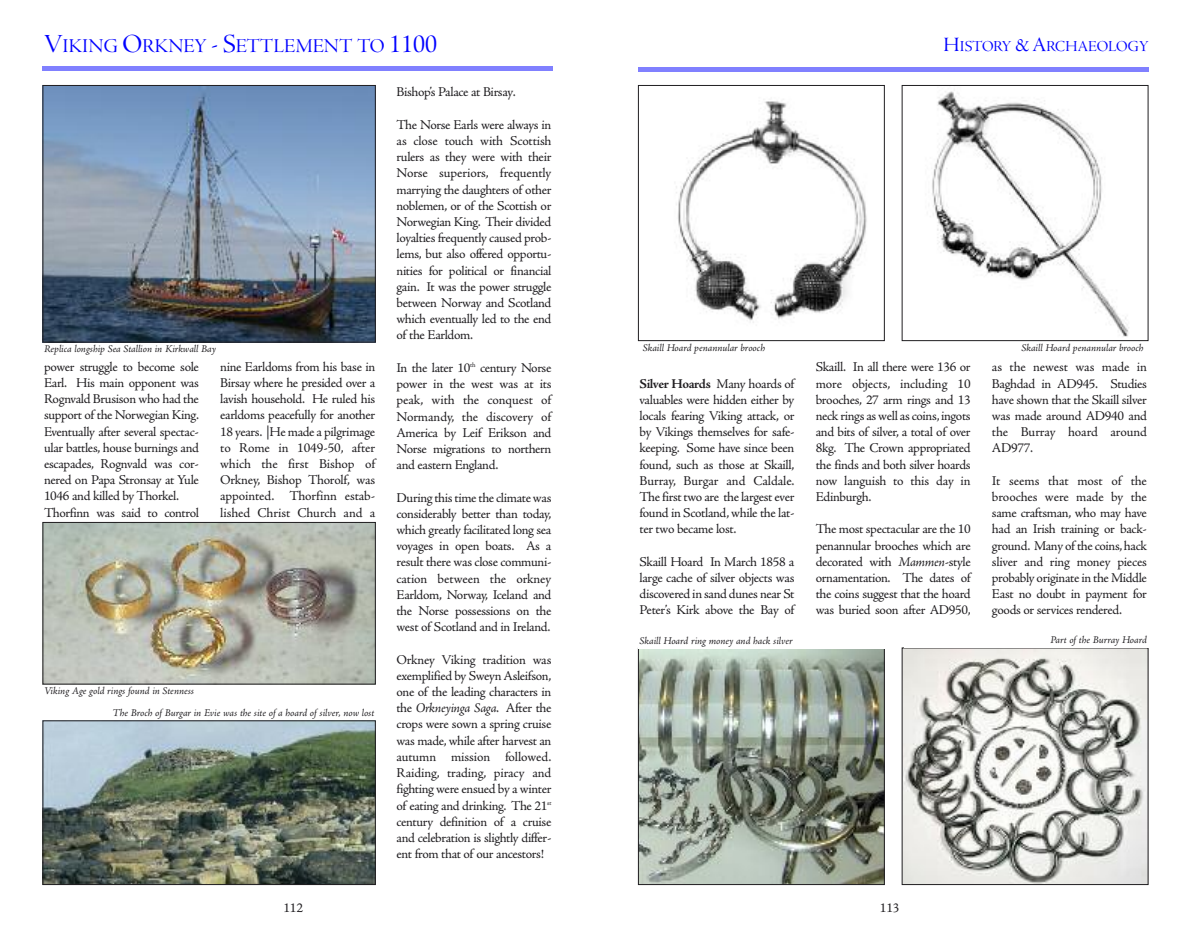
<style>
.page{position:relative;width:1191px;height:936px;background:#fff}
.page>*{position:absolute;margin:0;border:0;box-sizing:border-box;transform-origin:0 0}
.t1{font:20.25px "Adobe Jenson Pro Disp";color:#00f}
.t2{font:15.75px "Adobe Jenson Pro Disp";color:#00f}
.t3{font:13.5px/16.2px "Adobe Jenson Pro";letter-spacing:-.025em;color:#201e21;text-align:justify}
.t4{font:italic 10.5px "Adobe Jenson Pro";letter-spacing:-.005em;color:#201e21}
.s1{font-size:27px}
.s2{font-style:italic}
.s3{font-size:21px}
.s4{font-weight:700}
</style>
<div class="page">
<hr style="left:638px;top:68px;width:510px;height:4px;background:#8080ff">
<img style="left:932px;top:91px;width:197px;height:246px">
<div style="left:901px;top:85px;width:247px;height:256px;border:1px solid #201e21"></div>
<img style="left:903px;top:649px;width:243px;height:233px">
<hr style="left:43px;top:67px;width:510px;height:4px;background:#8080ff">
<img style="left:45px;top:87px;width:329px;height:253px">
<div style="left:43px;top:85px;width:333px;height:257px;border:1px solid #201e21"></div>
<img style="left:45px;top:722px;width:329px;height:160px">
<div style="left:43px;top:720px;width:333px;height:164px;border:1px solid #201e21"></div>
<img style="left:676px;top:101px;width:191px;height:222px">
<div style="left:638px;top:85px;width:246px;height:256px;border:1px solid #201e21"></div>
<img style="left:640px;top:650px;width:242px;height:232px">
<div style="left:638px;top:648px;width:246px;height:236px;border:1px solid #201e21"></div>
<img style="left:45px;top:524px;width:329px;height:158px">
<div style="left:43px;top:522px;width:333px;height:162px;border:1px solid #201e21"></div>
<h1 class="t1" style="left:44px;top:38px;width:394px"><span class="s1">V</span>IKING <span class="s1">O</span>RKNEY <span class="s1">- S</span>ETTLEMENT TO <span class="s1">1100</span></h1>
<p class="t4" style="left:44px;top:344px;width:173px">Replica longship Sea Stallion in Kirkwall Bay</p>
<p class="t3" style="left:44px;top:360px;width:156px;text-align:left">power struggle to become sole<br>Earl. His main opponent was<br>Rognvald Brusison who had the support of the Norwegian King.<br>Eventually after several spectac&shy;ular battles, house burnings and escapades, Rognvald was cor&shy;nered on Papa Stronsay at Yule<br>1046 and killed by Thorkel.<br>Thorfinn was said to control</p>
<p class="t3" style="left:220px;top:360px;width:156px">nine Earldoms from his base in Birsay where he presided over a lavish household. He ruled his earldoms peacefully for another 18 years. |He made a pilgrimage to Rome in 1049-50, after which the first Bishop of Orkney, Bishop Thorolf, was appointed. Thorfinn estab&shy;lished Christ Church and a</p>
<p class="t4" style="left:44px;top:686px;width:152px">Viking Age gold rings found in Stenness</p>
<p class="t4" style="left:112px;top:708px;width:263px">The Broch of Burgar in Evie was the site of a hoard of silver, now lost</p>
<p class="t3" style="left:283px;top:900px;width:21px">112</p>
<p class="t3" style="left:396px;top:85px;width:121px">Bishop’s Palace at Birsay.</p>
<p class="t3" style="left:396px;top:118px;width:156px">The Norse Earls were always in as close touch with Scottish rulers as they were with their Norse superiors, frequently marrying the daughters of other noblemen, or of the Scottish or Norwegian King. Their divided loyalties frequently caused prob&shy;lems, but also offered opportu&shy;nities for political or financial gain. It was the power struggle between Norway and Scotland which eventually led to the end of the Earldom.</p>
<p class="t3" style="left:396px;top:361px;width:156px">In the later 10<sup>th</sup> century Norse power in the west was at its peak, with the conquest of Normandy, the discovery of America by Leif Erikson and Norse migrations to northern and eastern England.</p>
<p class="t3" style="left:396px;top:490px;width:156px">During this time the climate was considerably better than today, which greatly facilitated long sea voyages in open boats. As a result there was close communi&shy;cation between the orkney Earldom, Norway, Iceland and the Norse possessions on the west of Scotland and in Ireland.</p>
<p class="t3" style="left:396px;top:652px;width:156px">Orkney Viking tradition was exemplified by Sweyn Asleifson, one of the leading characters in the <span class="s2">Orkneyinga Saga</span>. After the crops were sown a spring cruise was made, while after harvest an autumn mission followed.<br>Raiding, trading, piracy and fighting were ensued by a winter of eating and drinking. The 21<sup>st </sup>century definition of a cruise and celebration is slightly differ&shy;ent from that of our ancestors!</p>
<p class="t2" style="left:943px;top:40px;width:206px"><span class="s3">H</span>ISTORY <span class="s3">&amp;A</span>RCHAEOLOGY</p>
<p class="t4" style="left:643px;top:344px;width:124px">Skaill Hoard penannular brooch</p>
<p class="t4" style="left:1021px;top:344px;width:124px">Skaill Hoard penannular brooch</p>
<p class="t3" style="left:639px;top:376px;width:156px"><span class="s4">Silver Hoards</span> Many hoards of valuables were hidden either by locals fearing Viking attack, or by Vikings themselves for safe&shy;keeping. Some have since been found, such as those at Skaill, Burray, Burgar and Caldale.<br>The first two are the largest ever found in Scotland, while the lat&shy;ter two became lost.</p>
<p class="t3" style="left:639px;top:555px;width:156px">Skaill Hoard In March 1858 a large cache of silver objects was discovered in sand dunes near St Peter’s Kirk above the Bay of</p>
<p class="t3" style="left:815px;top:360px;width:156px">Skaill. In all there were 136 or more objects, including 10 brooches, 27 arm rings and 13 neck rings as well as coins,ingots and bits of silver, a total of over 8kg. The Crown appropriated the finds and both silver hoards now languish to this day in Edinburgh.</p>
<p class="t3" style="left:815px;top:522px;width:156px">The most spectacular are the 10 penannular brooches which are decorated with <span class="s2">Mammen</span>-style ornamentation. The dates of the coins suggest that the hoard was buried soon after AD950,</p>
<p class="t3" style="left:992px;top:360px;width:156px">as the newest was made in Baghdad in AD945. Studies have shown that the Skaill silver was made around AD940 and the Burray hoard around AD977.</p>
<p class="t3" style="left:992px;top:474px;width:156px">It seems that most of the brooches were made by the same craftsman, who may have had an Irish training or back&shy;ground. Many of the coins,hack sliver and ring money pieces probably originate in the Middle East no doubt in payment for goods or services rendered.</p>
<p class="t4" style="left:639px;top:637px;width:155px">Skaill Hoard ring money and hack silver</p>
<p class="t4" style="left:1050px;top:636px;width:98px">Part of the Burray Hoard</p>
<p class="t3" style="left:879px;top:900px;width:21px">113</p>
</div>
